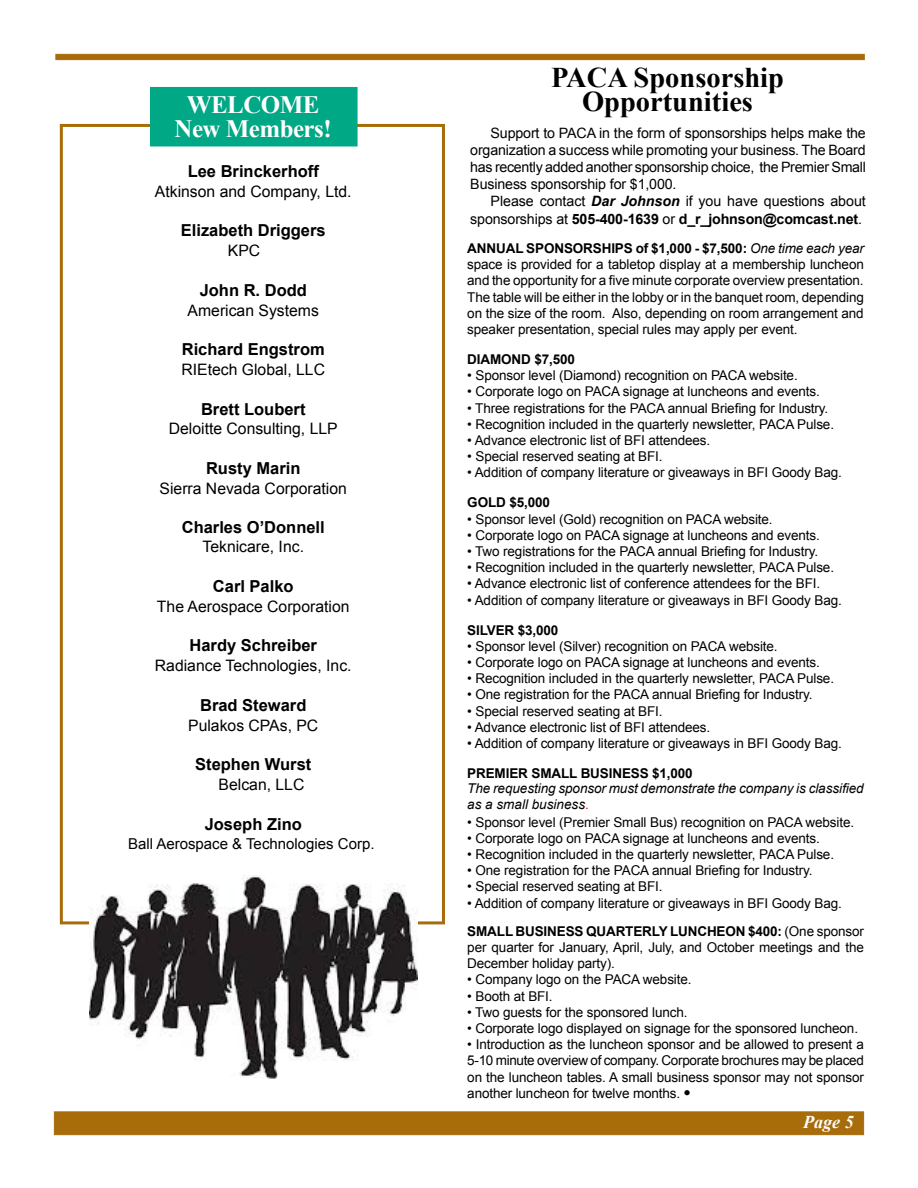
<style>
.page{position:relative;width:918px;height:1188px;background:#fff}
.page>*{position:absolute;margin:0;border:0;box-sizing:border-box;transform-origin:0 0}
.t1{font:700 28.5px "Times New Roman";color:#000}
.t2{font:700 24.9px "Times New Roman";letter-spacing:-.02em;color:#fff}
.t3{font:italic 700 18px "Times New Roman";color:#fff}
.t4{font:700 16.5px "Arial";color:#000}
.t5{font:15.75px "Arial";color:#000}
.t6{font:15px "Arial";color:#000}
.t7{font:14.25px/17.1px "Arial";letter-spacing:-.01em;color:#000;text-align:justify}
.t8{font:13.5px/16.2px "Arial";letter-spacing:-.01em;color:#000;text-align:justify}
.t9{font:italic 13.5px/16.2px "Arial";letter-spacing:-.005em;color:#000}
.t10{font:700 13.5px "Arial";letter-spacing:-.01em;color:#000}
.s1{font-weight:700;font-style:italic}
.s2{font-weight:700}
.s3{font-style:italic}
.s4{font-style:normal;color:#f00}
</style>
<div class="page">
<div style="left:56px;top:54px;width:809px;height:6px;background:#a86d0a;border:1px solid #a86d0a"></div>
<div style="left:54px;top:1112px;width:810px;height:23px;background:#a86d0a;border:1px solid #a86d0a"></div>
<div style="left:60px;top:124px;width:385px;height:800px;border:3px solid #a86d0a"></div>
<div style="left:150px;top:87px;width:207px;height:59px;background:#00a886"></div>
<img style="left:89px;top:876px;width:329px;height:203px">
<h1 class="t1" style="left:551px;top:58px;width:235px">PACA Sponsorship</h1>
<h2 class="t2" style="left:187px;top:88px;width:134px">WELCOME</h2>
<h1 class="t1" style="left:582px;top:82px;width:173px">Opportunities</h1>
<h2 class="t2" style="left:175px;top:111px;width:159px">New Members!</h2>
<p class="t4" style="left:188px;top:160px;width:133px">Lee Brinckerhoff</p>
<p class="t5" style="left:155px;top:181px;width:198px">Atkinson and Company, Ltd.</p>
<p class="t4" style="left:181px;top:220px;width:146px">Elizabeth Driggers</p>
<p class="t5" style="left:228px;top:240px;width:34px">KPC</p>
<p class="t4" style="left:200px;top:279px;width:109px">John R. Dodd</p>
<p class="t5" style="left:188px;top:300px;width:133px">American Systems</p>
<p class="t4" style="left:182px;top:338px;width:145px">Richard Engstrom</p>
<p class="t5" style="left:181px;top:359px;width:145px">RIEtech Global, LLC</p>
<p class="t4" style="left:201px;top:398px;width:106px">Brett Loubert</p>
<p class="t5" style="left:169px;top:419px;width:170px">Deloitte Consulting, LLP</p>
<p class="t4" style="left:206px;top:457px;width:96px">Rusty Marin</p>
<p class="t5" style="left:160px;top:478px;width:189px">Sierra Nevada Corporation</p>
<p class="t4" style="left:182px;top:517px;width:145px">Charles O’Donnell</p>
<p class="t5" style="left:203px;top:537px;width:103px">Teknicare, Inc.</p>
<p class="t4" style="left:213px;top:575px;width:82px">Carl Palko</p>
<p class="t5" style="left:157px;top:596px;width:194px">The Aerospace Corporation</p>
<p class="t4" style="left:190px;top:635px;width:129px">Hardy Schreiber</p>
<p class="t5" style="left:155px;top:655px;width:198px">Radiance Technologies, Inc.</p>
<p class="t4" style="left:200px;top:694px;width:108px">Brad Steward</p>
<p class="t5" style="left:188px;top:715px;width:132px">Pulakos CPAs, PC</p>
<p class="t4" style="left:195px;top:753px;width:118px">Stephen Wurst</p>
<p class="t5" style="left:219px;top:774px;width:87px">Belcan, LLC</p>
<p class="t4" style="left:205px;top:813px;width:99px">Joseph Zino</p>
<p class="t6" style="left:128px;top:834px;width:248px">Ball Aerospace &amp; Technologies Corp.</p>
<p class="t7" style="left:470px;top:124px;width:397px;text-indent:20px">Support to PACA in the form of sponsorships helps make the organization a success while promoting your business. The Board has recently added another sponsorship choice, the Premier Small Business sponsorship for $1,000.</p>
<p class="t7" style="left:470px;top:192px;width:397px;line-height:18px;text-align:right">Please contact <span class="s1">Dar Johnson</span> if you have questions about sponsorships at <span class="s2">505-400-1639</span> or <span class="s2">d_r_johnson@comcast.net</span>.</p>
<p class="t8" style="left:467px;top:240px;width:398px"><span class="s2">ANNUAL SPONSORSHIPS of $1,000 - $7,500:</span> <span class="s3">One time each year </span>space is provided for a tabletop display at a membership luncheon and the opportunity for a five minute corporate overview presentation.<br>The table will be either in the lobby or in the banquet room, depending on the size of the room. Also, depending on room arrangement and speaker presentation, special rules may apply per event.</p>
<p class="t10" style="left:467px;top:350px;width:109px">DIAMOND $7,500</p>
<p class="t8" style="left:467px;top:368px;width:332px">• Sponsor level (Diamond) recognition on PACA website.</p>
<p class="t8" style="left:467px;top:384px;width:354px">• Corporate logo on PACA signage at luncheons and events.</p>
<p class="t8" style="left:467px;top:400px;width:363px">• Three registrations for the PACA annual Briefing for Industry.</p>
<p class="t8" style="left:467px;top:416px;width:368px">• Recognition included in the quarterly newsletter, PACA Pulse.</p>
<p class="t8" style="left:467px;top:432px;width:244px">• Advance electronic list of BFI attendees.</p>
<p class="t8" style="left:467px;top:449px;width:197px">• Special reserved seating at BFI.</p>
<p class="t8" style="left:467px;top:465px;width:376px">• Addition of company literature or giveaways in BFI Goody Bag.</p>
<p class="t10" style="left:467px;top:494px;width:84px">GOLD $5,000</p>
<p class="t8" style="left:467px;top:511px;width:307px">• Sponsor level (Gold) recognition on PACA website.</p>
<p class="t8" style="left:467px;top:527px;width:354px">• Corporate logo on PACA signage at luncheons and events.</p>
<p class="t8" style="left:467px;top:543px;width:352px">• Two registrations for the PACA annual Briefing for Industry.</p>
<p class="t8" style="left:467px;top:560px;width:368px">• Recognition included in the quarterly newsletter, PACA Pulse.</p>
<p class="t8" style="left:467px;top:576px;width:354px">• Advance electronic list of conference attendees for the BFI.</p>
<p class="t8" style="left:467px;top:592px;width:376px">• Addition of company literature or giveaways in BFI Goody Bag.</p>
<p class="t10" style="left:467px;top:621px;width:93px">SILVER $3,000</p>
<p class="t8" style="left:467px;top:638px;width:312px">• Sponsor level (Silver) recognition on PACA website.</p>
<p class="t8" style="left:467px;top:654px;width:354px">• Corporate logo on PACA signage at luncheons and events.</p>
<p class="t8" style="left:467px;top:671px;width:368px">• Recognition included in the quarterly newsletter, PACA Pulse.</p>
<p class="t8" style="left:467px;top:687px;width:347px">• One registration for the PACA annual Briefing for Industry.</p>
<p class="t8" style="left:467px;top:703px;width:197px">• Special reserved seating at BFI.</p>
<p class="t8" style="left:467px;top:719px;width:244px">• Advance electronic list of BFI attendees.</p>
<p class="t8" style="left:467px;top:735px;width:376px">• Addition of company literature or giveaways in BFI Goody Bag.</p>
<p class="t10" style="left:467px;top:764px;width:227px">PREMIER SMALL BUSINESS $1,000</p>
<p class="t9" style="left:467px;top:780px;width:398px">The requesting sponsor must demonstrate the company is classified as a small business<span class="s4">.</span></p>
<p class="t8" style="left:467px;top:814px;width:388px">• Sponsor level (Premier Small Bus) recognition on PACA website.</p>
<p class="t8" style="left:467px;top:830px;width:354px">• Corporate logo on PACA signage at luncheons and events.</p>
<p class="t8" style="left:467px;top:846px;width:368px">• Recognition included in the quarterly newsletter, PACA Pulse.</p>
<p class="t8" style="left:467px;top:863px;width:347px">• One registration for the PACA annual Briefing for Industry.</p>
<p class="t8" style="left:467px;top:879px;width:197px">• Special reserved seating at BFI.</p>
<p class="t8" style="left:467px;top:889px;width:398px;line-height:28.2px">• Addition of company literature or giveaways in BFI Goody Bag.<br><span class="s2">SMALL BUSINESS QUARTERLY LUNCHEON $400:</span> (One sponsor</p>
<p class="t8" style="left:467px;top:939px;width:398px">per quarter for January, April, July, and October meetings and the<br>December holiday party).</p>
<p class="t8" style="left:467px;top:972px;width:226px">• Company logo on the PACA website.</p>
<p class="t8" style="left:467px;top:988px;width:87px">• Booth at BFI.</p>
<p class="t8" style="left:467px;top:1004px;width:222px">• Two guests for the sponsored lunch.</p>
<p class="t8" style="left:467px;top:1020px;width:392px">• Corporate logo displayed on signage for the sponsored luncheon.</p>
<p class="t8" style="left:467px;top:1037px;width:398px">• Introduction as the luncheon sponsor and be allowed to present a 5-10 minute overview of company. Corporate brochures may be placed on the luncheon tables. A small business sponsor may not sponsor another luncheon for twelve months. ●</p>
<h3 class="t3" style="left:803px;top:1110px;width:52px">Page 5</h3>
</div>
